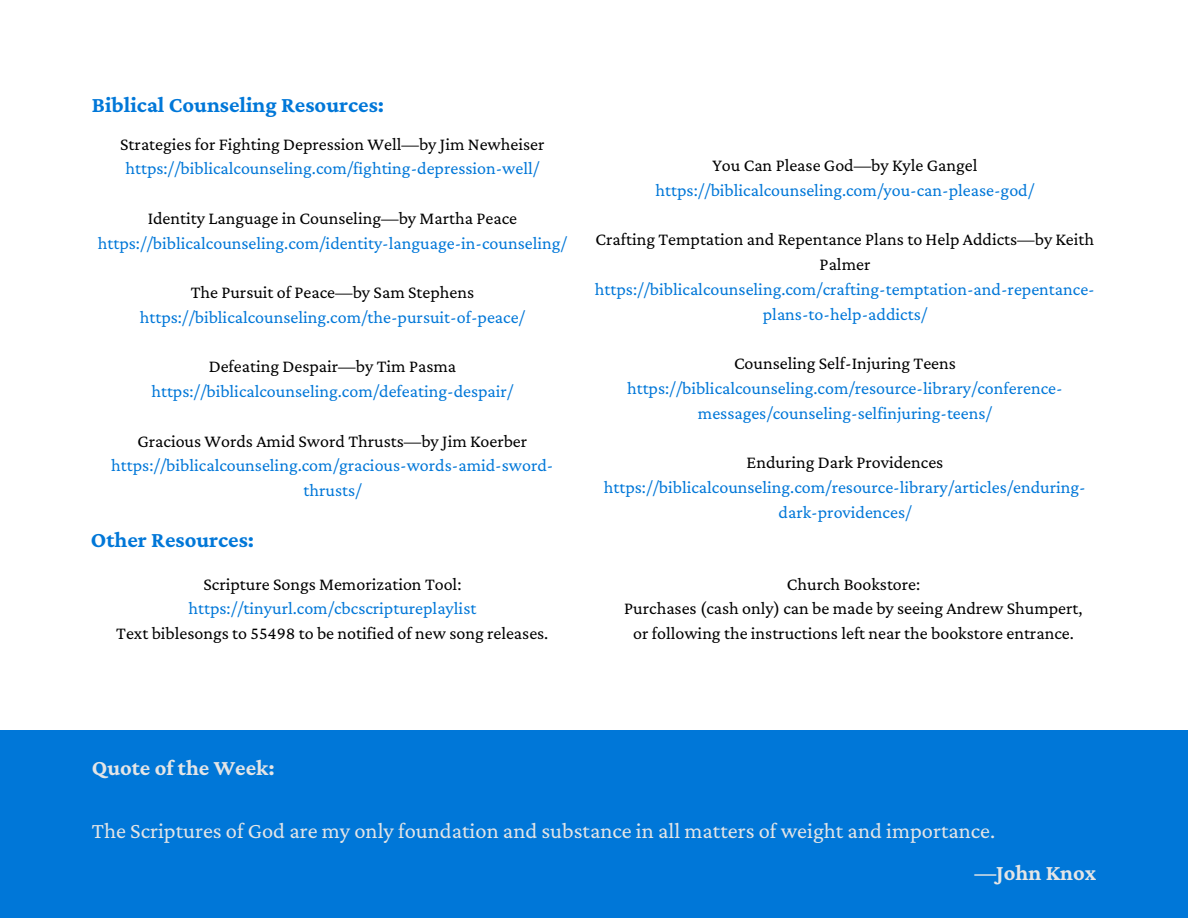
<style>
.page{position:relative;width:1188px;height:918px;background:#fff}
.page>*{position:absolute;margin:0;border:0;box-sizing:border-box;transform-origin:0 0}
.t1{font:22.5px "Crimson Pro";color:#e4e5e6}
.t2{font:700 22.5px "Crimson Pro";color:#0077d8}
.t3{font:700 22.5px "Crimson Pro";color:#e4e5e6}
.t4{font:18px/24.8px "Crimson Pro";color:#0077d8;text-align:center}
.t5{font:18px/24.8px "Crimson Pro";color:#000;text-align:center}
</style>
<div class="page">
<div style="left:0;top:730px;width:1188px;height:188px;background:#0077d8"></div>
<p class="t2" style="left:92px;top:92px;width:294px">Biblical Counseling Resources:</p>
<p class="t5" style="left:120px;top:131px;width:426px">Strategies for Fighting Depression Well—by Jim Newheiser</p>
<p class="t4" style="left:125px;top:156px;width:415px">https://biblicalcounseling.com/fighting-depression-well/</p>
<p class="t5" style="left:148px;top:205px;width:371px">Identity Language in Counseling—by Martha Peace</p>
<p class="t4" style="left:98px;top:230px;width:471px">https://biblicalcounseling.com/identity-language-in-counseling/</p>
<p class="t5" style="left:191px;top:280px;width:285px">The Pursuit of Peace—by Sam Stephens</p>
<p class="t4" style="left:140px;top:304px;width:387px">https://biblicalcounseling.com/the-pursuit-of-peace/</p>
<p class="t5" style="left:209px;top:354px;width:249px">Defeating Despair—by Tim Pasma</p>
<p class="t4" style="left:151px;top:379px;width:363px">https://biblicalcounseling.com/defeating-despair/</p>
<p class="t5" style="left:137px;top:428px;width:391px">Gracious Words Amid Sword Thrusts—by Jim Koerber</p>
<p class="t4" style="left:111px;top:453px;width:444px">https://biblicalcounseling.com/gracious-words-amid-sword&shy;thrusts/</p>
<p class="t2" style="left:91px;top:527px;width:165px">Other Resources:</p>
<p class="t5" style="left:203px;top:571px;width:259px">Scripture Songs Memorization Tool:</p>
<p class="t4" style="left:189px;top:596px;width:289px">https://tinyurl.com/cbcscriptureplaylist</p>
<p class="t5" style="left:116px;top:621px;width:434px">Text biblesongs to 55498 to be notified of new song releases.</p>
<p class="t5" style="left:712px;top:153px;width:267px">You Can Please God—by Kyle Gangel</p>
<p class="t4" style="left:656px;top:177px;width:380px">https://biblicalcounseling.com/you-can-please-god/</p>
<p class="t5" style="left:595px;top:227px;width:500px">Crafting Temptation and Repentance Plans to Help Addicts—by Keith<br>Palmer</p>
<p class="t4" style="left:595px;top:276px;width:501px">https://biblicalcounseling.com/crafting-temptation-and-repentance&shy;plans-to-help-addicts/</p>
<p class="t5" style="left:734px;top:351px;width:223px">Counseling Self-Injuring Teens</p>
<p class="t4" style="left:627px;top:375px;width:437px">https://biblicalcounseling.com/resource-library/conference&shy;messages/counseling-selfinjuring-teens/</p>
<p class="t5" style="left:747px;top:450px;width:198px">Enduring Dark Providences</p>
<p class="t4" style="left:604px;top:474px;width:483px">https://biblicalcounseling.com/resource-library/articles/enduring&shy;dark-providences/</p>
<p class="t5" style="left:787px;top:571px;width:135px">Church Bookstore:</p>
<p class="t5" style="left:624px;top:596px;width:460px">Purchases (cash only) can be made by seeing Andrew Shumpert,</p>
<p class="t5" style="left:633px;top:621px;width:442px">or following the instructions left near the bookstore entrance.</p>
<p class="t3" style="left:92px;top:754px;width:184px">Quote of the Week:</p>
<p class="t1" style="left:92px;top:817px;width:905px">The Scriptures of God are my only foundation and substance in all matters of weight and importance.</p>
<p class="t3" style="left:974px;top:860px;width:123px">—John Knox</p>
</div>
